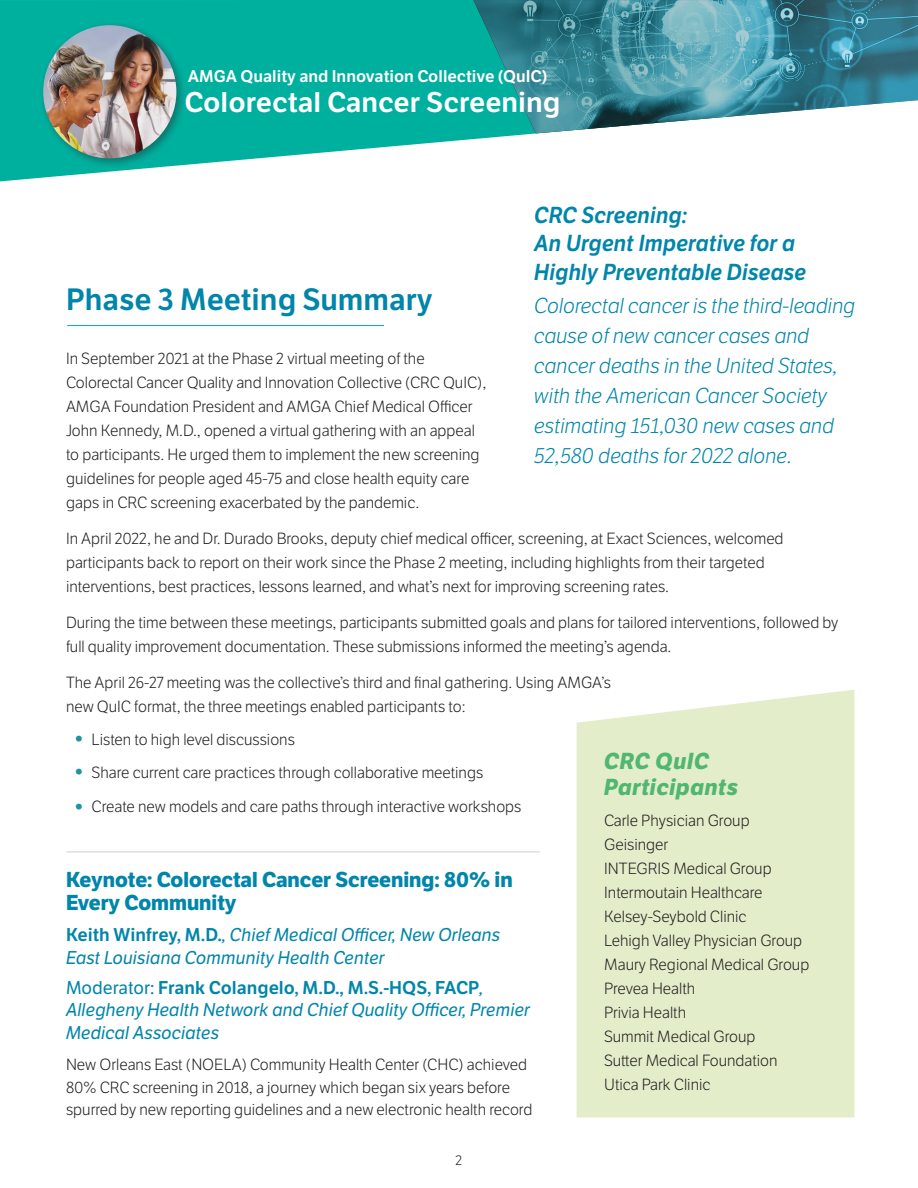
<style>
.page{position:relative;width:918px;height:1188px;background:#fff}
.page>*{position:absolute;margin:0;border:0;box-sizing:border-box;transform-origin:0 0}
.Headers_18pt{font:600 30px "LFT Etica";color:#0085ab}
.t1{font:600 27.75px "LFT Etica";color:#fff}
.t2{font:italic 22.5px/28.5px "LFT Etica SB";color:#0085ab}
.t3{font:italic 700 22.5px/25.5px "LFT Etica";letter-spacing:.03em;color:#50b670}
.t4{font:italic 300 21px/30px "LFT Etica";color:#0085ab}
.t5{font:700 21px/22.5px "LFT Etica";color:#0085ab}
.t6{font:italic 18px/22.5px "LFT Etica";color:#0085ab}
.t7{font:600 16.5px "LFT Etica";color:#fff}
.bullet_list{font:300 15.75px/24px "LFT Etica";color:#231f20}
.t8{font:300 13.5px "LFT Etica";color:#231f20}
.s1{font-size:27px;color:#1c94a1}
.s2{font-weight:600;font-style:normal}
.s3{font-style:normal}
</style>
<div class="page">
<svg style="left:0;top:0;width:536px;height:181px;fill:#00b09f"></svg>
<div style="left:38px;top:20px;width:150px;height:150px;background:#231f20;opacity:.44"></div>
<img style="left:43px;top:25px;width:133px;height:133px;border-radius:67px">
<svg style="left:473px;top:0;width:445px;height:133px;background:#4f97a3"></svg>
<div style="left:577px;top:690px;width:277px;height:428px;background:#e3edca"></div>
<hr style="left:67px;top:325px;width:317px;height:1px;background:#00b09f">
<hr style="left:67px;top:851px;width:473px;height:2px;background:#919396">
<p class="t7" style="left:188px;top:66px;width:361px">AMGA Quality and Innovation Collective (QuIC)</p>
<h2 class="t1" style="left:184px;top:85px;width:377px">Colorectal Cancer Screening</h2>
<p class="t2" style="left:534px;top:201px;width:273px">CRC Screening:<br>An Urgent Imperative for a<br>Highly Preventable Disease</p>
<p class="t4" style="left:534px;top:291px;width:322px">Colorectal cancer is the third-leading cause of new cancer cases and cancer deaths in the United States, with the American Cancer Society estimating 151,030 new cases and 52,580 deaths for 2022 alone.</p>
<p class="Headers_18pt" style="left:66px;top:281px;width:368px">Phase 3 Meeting Summary</p>
<p class="bullet_list" style="left:66px;top:347px;width:422px">In September 2021 at the Phase 2 virtual meeting of the Colorectal Cancer Quality and Innovation Collective (CRC QuIC), AMGA Foundation President and AMGA Chief Medical Officer John Kennedy, M.D., opened a virtual gathering with an appeal to participants. He urged them to implement the new screening guidelines for people aged 45-75 and close health equity care gaps in CRC screening exacerbated by the pandemic.</p>
<p class="bullet_list" style="left:66px;top:527px;width:719px">In April 2022, he and Dr. Durado Brooks, deputy chief medical officer, screening, at Exact Sciences, welcomed participants back to report on their work since the Phase 2 meeting, including highlights from their targeted interventions, best practices, lessons learned, and what’s next for improving screening rates.</p>
<p class="bullet_list" style="left:66px;top:611px;width:774px">During the time between these meetings, participants submitted goals and plans for tailored interventions, followed by full quality improvement documentation. These submissions informed the meeting’s agenda.</p>
<p class="bullet_list" style="left:66px;top:671px;width:546px">The April 26-27 meeting was the collective’s third and final gathering. Using AMGA’s new QuIC format, the three meetings enabled participants to:</p>
<p class="bullet_list" style="left:72px;top:728px;width:224px"><span class="s1">•</span> Listen to high level discussions</p>
<p class="bullet_list" style="left:72px;top:761px;width:413px"><span class="s1">•</span> Share current care practices through collaborative meetings</p>
<p class="bullet_list" style="left:72px;top:795px;width:451px"><span class="s1">•</span> Create new models and care paths through interactive workshops</p>
<p class="t3" style="left:604px;top:749px;width:135px">CRC QuIC<br>Participants</p>
<p class="bullet_list" style="left:604px;top:809px;width:147px">Carle Physician Group</p>
<p class="bullet_list" style="left:604px;top:833px;width:66px">Geisinger</p>
<p class="bullet_list" style="left:604px;top:857px;width:169px">INTEGRIS Medical Group</p>
<p class="bullet_list" style="left:604px;top:881px;width:160px">Intermoutain Healthcare</p>
<p class="bullet_list" style="left:604px;top:905px;width:144px">Kelsey-Seybold Clinic</p>
<p class="bullet_list" style="left:604px;top:929px;width:200px">Lehigh Valley Physician Group</p>
<p class="bullet_list" style="left:604px;top:953px;width:207px">Maury Regional Medical Group</p>
<p class="bullet_list" style="left:604px;top:977px;width:93px">Prevea Health</p>
<p class="bullet_list" style="left:604px;top:1001px;width:83px">Privia Health</p>
<p class="bullet_list" style="left:604px;top:1025px;width:153px">Summit Medical Group</p>
<p class="bullet_list" style="left:604px;top:1049px;width:175px">Sutter Medical Foundation</p>
<p class="bullet_list" style="left:604px;top:1073px;width:108px">Utica Park Clinic</p>
<p class="t5" style="left:66px;top:869px;width:448px">Keynote: Colorectal Cancer Screening: 80% in<br>Every Community</p>
<p class="t6" style="left:66px;top:924px;width:436px"><span class="s2">Keith Winfrey, M.D.</span>, Chief Medical Officer, New Orleans<br>East Louisiana Community Health Center</p>
<p class="t6" style="left:66px;top:977px;width:466px"><span class="s3">Moderator:</span> <span class="s2">Frank Colangelo, M.D., M.S.-HQS, FACP</span>,<br>Allegheny Health Network and Chief Quality Officer, Premier<br>Medical Associates</p>
<p class="bullet_list" style="left:66px;top:1054px;width:468px;line-height:22.5px">New Orleans East (NOELA) Community Health Center (CHC) achieved<br>80% CRC screening in 2018, a journey which began six years before spurred by new reporting guidelines and a new electronic health record</p>
<p class="t8" style="left:456px;top:1153px;width:8px">2</p>
</div>
